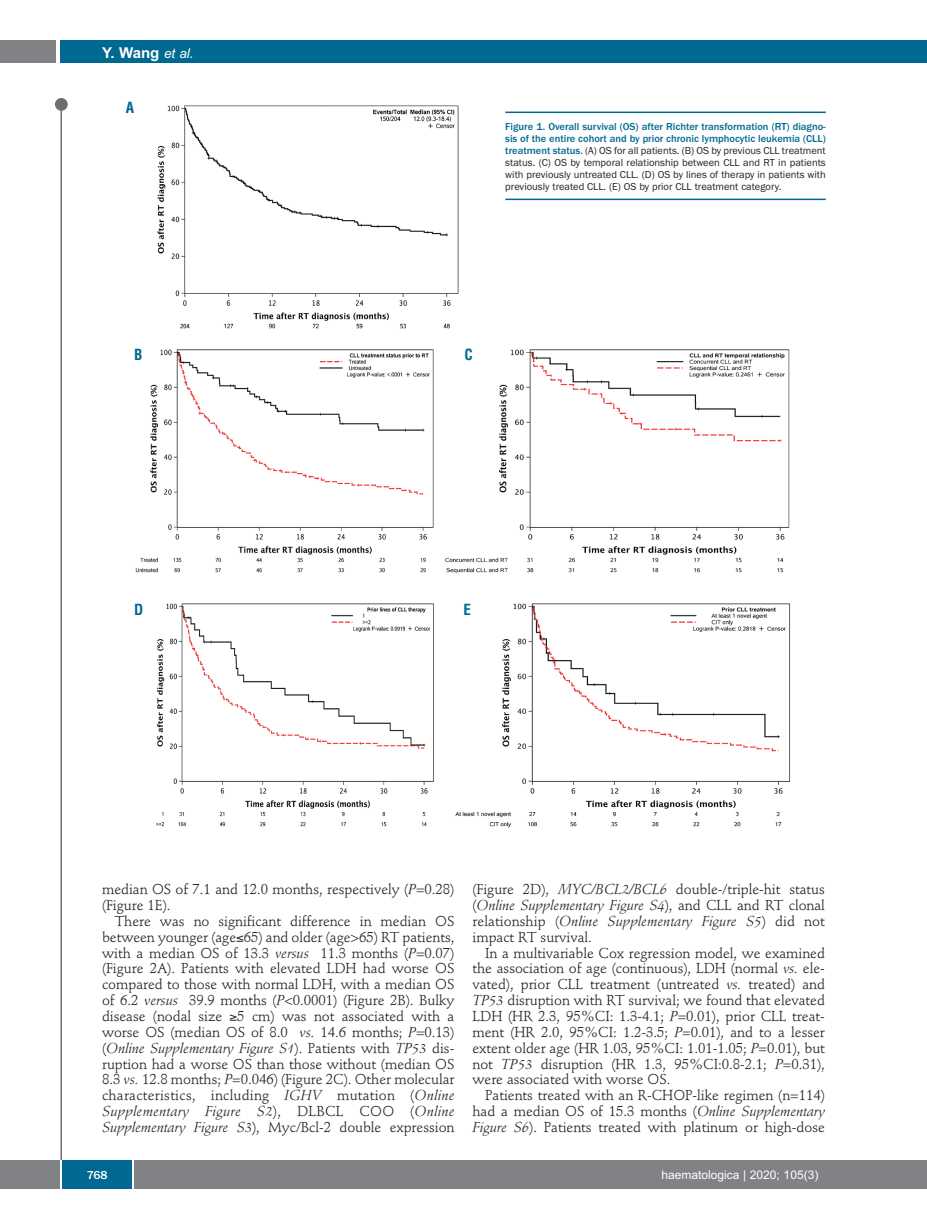
<style>
.page{position:relative;width:927px;height:1225px;background:#fff}
.page>*{position:absolute;margin:0;border:0;box-sizing:border-box;transform-origin:0 0}
.t1{font:700 15px "Arial";color:#fff}
.t2{font:700 condensed 15px "Helvetica";color:#006991}
.t3{font:14.25px/15.9px "Stempel Schneidler";letter-spacing:-.005em;color:#231f20;text-align:justify}
.t4{font:12px "Arial";color:#fff}
.t5{font:500 12px "Franklin Gothic";color:#fff}
.t6{font:10.5px/12px "Franklin Gothic";color:#231f20;text-align:justify}
.s1{font-weight:400;font-style:italic;font-size:13.5px}
.s2{font-weight:500;color:#006991}
.s3{font-style:italic}
</style>
<div class="page">
<div style="left:911px;top:40px;width:16px;height:22px;background:#006991"></div>
<div style="left:910px;top:1160px;width:17px;height:28px;background:#808285"></div>
<div style="left:55px;top:98px;width:13px;height:13px;background:#6c6d70;border-radius:50%"></div>
<hr style="left:60px;top:101px;width:2px;height:1061px;background:#6c6d70">
<div style="left:60px;top:40px;width:852px;height:22px;background:#006991"></div>
<div style="left:0;top:40px;width:56px;height:22px;background:#808285"></div>
<div style="left:0;top:1160px;width:911px;height:28px;background:#808285"></div>
<div style="left:62px;top:1160px;width:71px;height:28px;background:#006991"></div>
<hr style="left:60px;top:1160px;width:2px;height:28px;background:#fff">
<svg style="left:133px;top:1160px;width:1px;height:28px"></svg>
<img style="left:135px;top:105px;width:673px;height:723px">
<hr style="left:505px;top:112px;width:321px;height:1px;background:#006991">
<hr style="left:505px;top:199px;width:321px;height:1px;background:#006991">
<p class="t1" style="left:102px;top:44px;width:93px">Y. Wang <span class="s1">et al.</span></p>
<p class="t2" style="left:126px;top:99px;width:10px">A</p>
<p class="t6" style="left:505px;top:120px;width:322px"><span class="s2">Figure 1. Overall survival (OS) after Richter transformation (RT) diagno&shy;sis of the entire cohort and by prior chronic lymphocytic leukemia (CLL) treatment status.</span> (A) OS for all patients. (B) OS by previous CLL treatment status. (C) OS by temporal relationship between CLL and RT in patients with previously untreated CLL. (D) OS by lines of therapy in patients with previously treated CLL. (E) OS by prior CLL treatment category.</p>
<p class="t2" style="left:134px;top:346px;width:10px">B</p>
<p class="t2" style="left:464px;top:346px;width:10px">C</p>
<p class="t2" style="left:134px;top:601px;width:11px">D</p>
<p class="t2" style="left:463px;top:601px;width:9px">E</p>
<p class="t3" style="left:102px;top:882px;width:354px">median OS of 7.1 and 12.0 months, respectively (<span class="s3">P</span>=0.28) (Figure 1E).</p>
<p class="t3" style="left:102px;top:914px;width:354px;text-indent:13px">There was no significant difference in median OS between younger (age≤65) and older (age&gt;65) RT patients, with a median OS of 13.3 <span class="s3">versus</span> 11.3 months (<span class="s3">P</span>=0.07) (Figure 2A). Patients with elevated LDH had worse OS compared to those with normal LDH, with a median OS of 6.2 <span class="s3">versus</span> 39.9 months (<span class="s3">P</span>&lt;0.0001) (Figure 2B). Bulky disease (nodal size ≥5 cm) was not associated with a worse OS (median OS of 8.0 <span class="s3">vs.</span> 14.6 months; <span class="s3">P</span>=0.13) (<span class="s3">Online Supplementary Figure S1</span>). Patients with <span class="s3">TP53</span> dis&shy;ruption had a worse OS than those without (median OS 8.3 <span class="s3">vs.</span> 12.8 months; <span class="s3">P</span>=0.046) (Figure 2C). Other molecular characteristics, including <span class="s3">IGHV</span> mutation (<span class="s3">Online Supplementary Figure S2</span>), DLBCL COO (<span class="s3">Online Supplementary Figure S3</span>), Myc/Bcl-2 double expression</p>
<p class="t3" style="left:472px;top:882px;width:354px">(Figure 2D), <span class="s3">MYC/BCL2/BCL6</span> double-/triple-hit status (<span class="s3">Online Supplementary Figure S4</span>), and CLL and RT clonal relationship (<span class="s3">Online Supplementary Figure S5</span>) did not impact RT survival.</p>
<p class="t3" style="left:472px;top:946px;width:354px;text-indent:13px">In a multivariable Cox regression model, we examined the association of age (continuous), LDH (normal <span class="s3">vs.</span> ele&shy;vated), prior CLL treatment (untreated <span class="s3">vs.</span> treated) and <span class="s3">TP53</span> disruption with RT survival; we found that elevated LDH (HR 2.3, 95%CI: 1.3-4.1; <span class="s3">P</span>=0.01), prior CLL treat&shy;ment (HR 2.0, 95%CI: 1.2-3.5; <span class="s3">P</span>=0.01), and to a lesser extent older age (HR 1.03, 95%CI: 1.01-1.05; <span class="s3">P</span>=0.01), but not <span class="s3">TP53</span> disruption (HR 1.3, 95%CI:0.8-2.1; <span class="s3">P</span>=0.31), were associated with worse OS.</p>
<p class="t3" style="left:472px;top:1088px;width:354px;text-indent:13px">Patients treated with an R-CHOP-like regimen (n=114) had a median OS of 15.3 months (<span class="s3">Online Supplementary Figure S6</span>). Patients treated with platinum or high-dose</p>
<p class="t5" style="left:87px;top:1167px;width:22px">768</p>
<p class="t4" style="left:661px;top:1167px;width:158px">haematologica | 2020; 105(3)</p>
</div>
